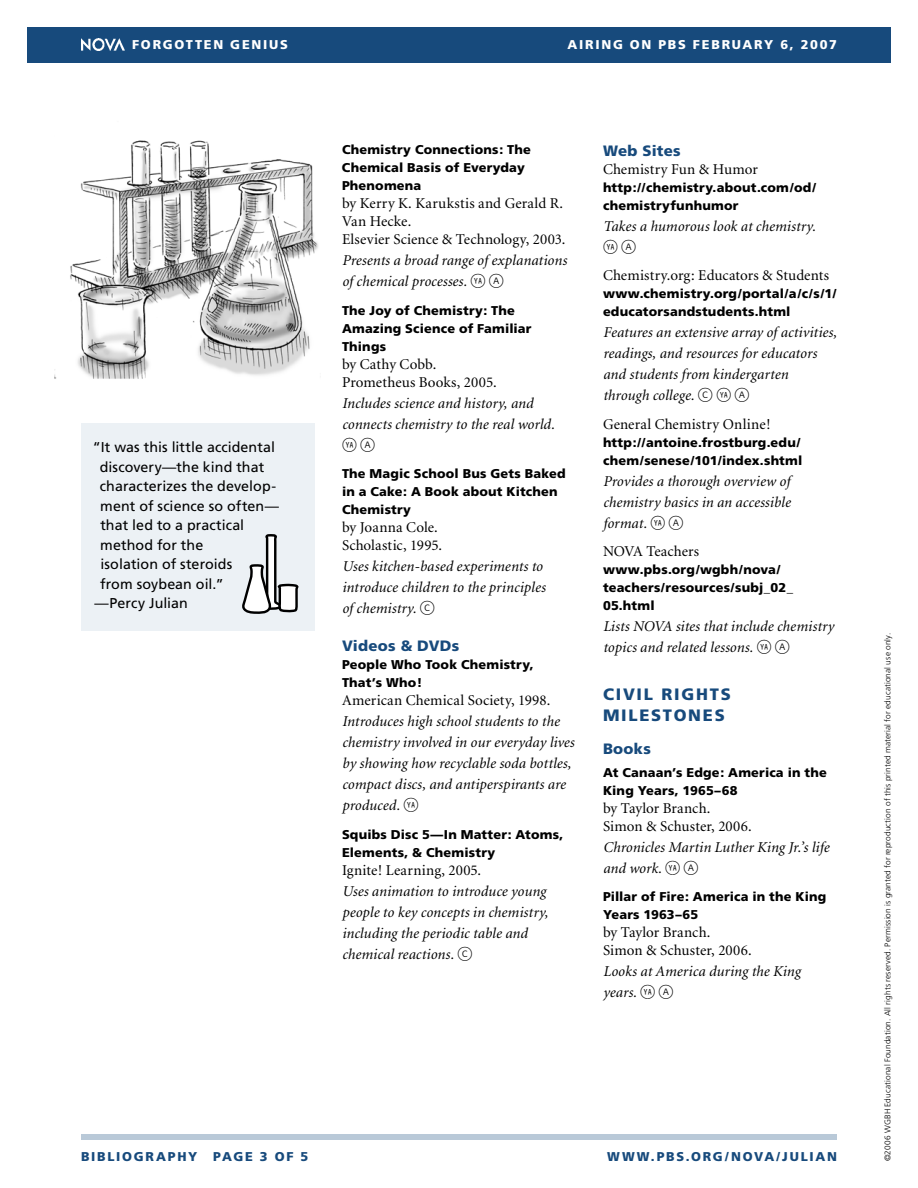
<style>
.page{position:relative;width:918px;height:1188px;background:#fff}
.page>*{position:absolute;margin:0;border:0;box-sizing:border-box;transform-origin:0 0}
.t1{font:900 16.5px/21px "Frutiger";letter-spacing:.105em;color:#174a7c}
.t2{font:italic 15px/21px "Minion";letter-spacing:.01em;color:#000}
.t3{font:15px/18px "Minion";letter-spacing:.01em;color:#000}
.t4{font:900 15px "Frutiger";letter-spacing:.015em;color:#174a7c}
.t5{font:15px "Whitney Index White Round Lt 2";color:#000}
.t6{font:14.25px "Frutiger";letter-spacing:.005em;color:#000}
.t7{font:900 12.75px/18px "Frutiger";letter-spacing:.015em;color:#000}
.t8{font:900 12.75px "Frutiger";letter-spacing:.14em;color:#174a7c}
.t9{font:900 12.75px "Frutiger";letter-spacing:.135em;color:#fff}
.t10{font:300 8.25px "Frutiger";letter-spacing:.015em;color:#000}
.s1{font-family:"Whitney Index White Round Lt 2";font-style:normal}
.s2{font-family:"Whitney Index White Round Lt 1";font-style:normal}
.s3{font-family:"Whitney Index White Round Lt 1"}
</style>
<div class="page">
<img style="left:54px;top:140px;width:264px;height:239px">
<div style="left:27px;top:27px;width:864px;height:36px;background:#174a7c"></div>
<div style="left:81px;top:423px;width:234px;height:208px;background:#ecf1f5"></div>
<img style="left:81px;top:38px;width:44px;height:12px">
<div style="left:81px;top:1134px;width:756px;height:6px;background:#b9c9d8"></div>
<svg style="left:242px;top:534px;width:57px;height:80px"></svg>
<p class="t9" style="left:132px;top:37px;width:11px">FOR</p>
<p class="t9" style="left:163px;top:37px;width:52px">GOTTEN</p>
<p class="t9" style="left:230px;top:37px;width:20px">GENIUSA</p>
<p class="t9" style="left:579px;top:37px;width:259px">iring on PBS February 6, 2007</p>
<p class="t6" style="left:93px;top:439px;width:184px">“It was this little accidental</p>
<p class="t6" style="left:100px;top:458px;width:166px">discovery—the kind that</p>
<p class="t6" style="left:100px;top:478px;width:178px">characterizes the develop-</p>
<p class="t6" style="left:100px;top:497px;width:180px">ment of science so often—</p>
<p class="t6" style="left:100px;top:517px;width:145px">that led to a practical</p>
<p class="t6" style="left:100px;top:536px;width:105px">method for the</p>
<p class="t6" style="left:100px;top:556px;width:134px">isolation of steroids</p>
<p class="t6" style="left:100px;top:575px;width:125px">from soybean oil.”</p>
<p class="t6" style="left:95px;top:595px;width:95px">—Percy Julian</p>
<p class="t7" style="left:342px;top:141px;width:190px">Chemistry Connections: The<br>Chemical Basis of Everyday<br>Phenomena</p>
<p class="t3" style="left:342px;top:195px;width:225px">by Kerry K. Karukstis and Gerald R.<br>Van Hecke.<br>Elsevier Science &amp; Technology, 2003.</p>
<p class="t2" style="left:342px;top:250px;width:226px">Presents a broad range of explanations of chemical processes. <span class="s1">YA</span> <span class="s2">A</span></p>
<p class="t7" style="left:342px;top:301px;width:191px">The Joy of Chemistry: The<br>Amazing Science of Familiar<br>Things</p>
<p class="t3" style="left:342px;top:355px;width:156px">by Cathy Cobb.<br>Prometheus Books, 2005.</p>
<p class="t2" style="left:342px;top:393px;width:214px">Includes science and history, and connects chemistry to the real world.</p>
<p class="t5" style="left:342px;top:437px;width:35px">YA<span class="s3">A</span></p>
<p class="t7" style="left:342px;top:465px;width:225px">The Magic School Bus Gets Baked in a Cake: A Book about Kitchen<br>Chemistry</p>
<p class="t3" style="left:342px;top:519px;width:102px">by Joanna Cole.<br>Scholastic, 1995.</p>
<p class="t2" style="left:342px;top:556px;width:205px">Uses kitchen-based experiments to introduce children to the principles of chemistry. <span class="s2">C</span></p>
<p class="t4" style="left:342px;top:637px;width:119px">Videos &amp; DVDs</p>
<p class="t7" style="left:342px;top:656px;width:193px">People Who Took Chemistry,<br>That’s Who!</p>
<p class="t3" style="left:342px;top:692px;width:210px">American Chemical Society, 1998.</p>
<p class="t2" style="left:342px;top:712px;width:234px">Introduces high school students to the chemistry involved in our everyday lives by showing how recyclable soda bottles, compact discs, and antiperspirants are produced. <span class="s1">YA</span></p>
<p class="t7" style="left:342px;top:825px;width:223px">Squibs Disc 5—In Matter: Atoms,<br>Elements, &amp; Chemistry</p>
<p class="t3" style="left:342px;top:862px;width:141px">Ignite! Learning, 2005.</p>
<p class="t2" style="left:342px;top:881px;width:208px">Uses animation to introduce young people to key concepts in chemistry, including the periodic table and chemical reactions. <span class="s2">C</span></p>
<p class="t4" style="left:603px;top:142px;width:79px">Web Sites</p>
<p class="t3" style="left:603px;top:161px;width:157px">Chemistry Fun &amp; Humor</p>
<p class="t7" style="left:603px;top:178px;width:214px">http://chemistry.about.com/od/ chemistryfunhumor</p>
<p class="t2" style="left:603px;top:216px;width:214px">Takes a humorous look at chemistry.</p>
<p class="t5" style="left:603px;top:240px;width:35px">YA<span class="s3">A</span></p>
<p class="t3" style="left:603px;top:267px;width:228px">Chemistry.org: Educators &amp; Students</p>
<p class="t7" style="left:603px;top:285px;width:235px">www.chemistry.org/portal/a/c/s/1 / educatorsandstudents.html</p>
<p class="t2" style="left:603px;top:323px;width:235px">Features an extensive array of activities, readings, and resources for educators and students from kindergarten through college. <span class="s2">C</span> <span class="s1">YA</span> <span class="s2">A</span></p>
<p class="t3" style="left:603px;top:416px;width:169px">General Chemistry Online!</p>
<p class="t7" style="left:603px;top:433px;width:201px">http://antoine.frostburg.edu/ chem/senese/1 01 /index.shtml</p>
<p class="t2" style="left:603px;top:471px;width:189px;text-align:justify">Provides a thorough overview of chemistry basics in an accessible format. <span class="s1">YA</span> <span class="s2">A</span></p>
<p class="t3" style="left:603px;top:543px;width:98px">NOVA Teachers</p>
<p class="t7" style="left:603px;top:561px;width:192px">www.pbs.org/wgbh/nova/ teachers/resources/subj_02_<br>05.html</p>
<p class="t2" style="left:603px;top:617px;width:232px">Lists NOVA sites that include chemistry topics and related lessons. <span class="s1">YA</span> <span class="s2">A</span></p>
<p class="t1" style="left:603px;top:683px;width:92px">Civil Right</p>
<p class="t1" style="left:603px;top:683px;width:129px;text-indent:118px">s<br>Milestones</p>
<p class="t4" style="left:603px;top:739px;width:49px">Books</p>
<p class="t7" style="left:603px;top:763px;width:225px">At Canaan’s Edge: America in the<br>King Years, 1 965–68</p>
<p class="t3" style="left:603px;top:800px;width:150px">by Taylor Branch.<br>Simon &amp; Schuster, 2006.</p>
<p class="t2" style="left:603px;top:837px;width:228px">Chronicles Martin Luther King Jr.’s life and work. <span class="s1">YA</span> <span class="s2">A</span></p>
<p class="t7" style="left:603px;top:888px;width:225px">Pillar of Fire: America in the King<br>Years 1 963–65</p>
<p class="t3" style="left:603px;top:924px;width:150px">by Taylor Branch.<br>Simon &amp; Schuster, 2006.</p>
<p class="t2" style="left:603px;top:962px;width:199px">Looks at America during the King years. <span class="s1">YA</span> <span class="s2">A</span></p>
<p class="t8" style="left:81px;top:1149px;width:173px">Bibliography page</p>
<p class="t8" style="left:275px;top:1149px;width:35px">of 5</p>
<p class="t8" style="left:607px;top:1149px;width:16px">www</p>
<p class="t8" style="left:651px;top:1149px;width:188px">.pbs.org /nova/julian</p>
<p class="t10" style="left:883px;top:1161px;width:530px;rotate:-90deg">©2006 WGBH Educational Foundation. All rights reserved. Permission is granted for reproduction of this printed material for educational use only.</p>
</div>
